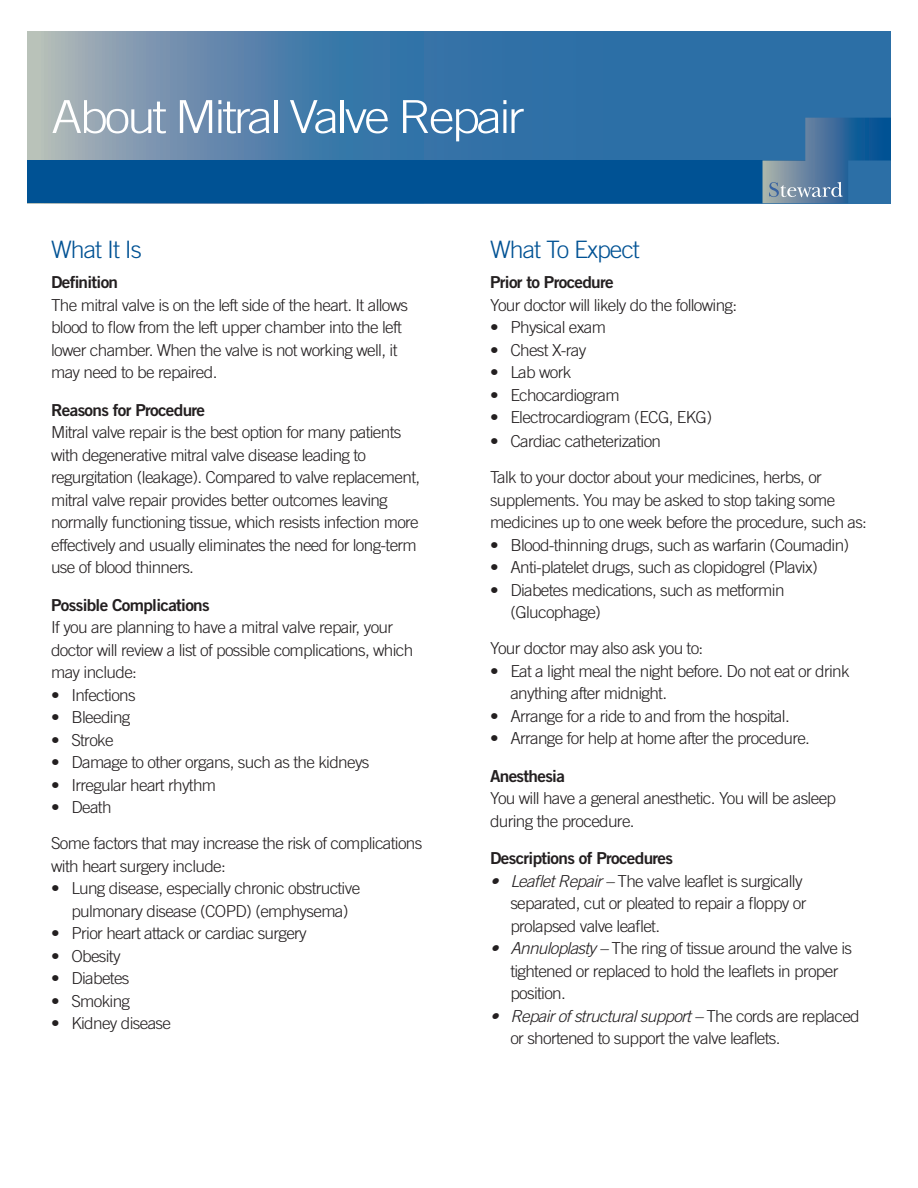
<style>
.page{position:relative;width:918px;height:1188px;background:#fff}
.page>*{position:absolute;margin:0;border:0;box-sizing:border-box;transform-origin:0 0}
.t1{font:300 45.6px "Trade Gothic LT Std";letter-spacing:-.06em;color:#fff;scale:1.12 1}
.t2{font:300 24px "Trade Gothic LT Std";letter-spacing:-.04em;color:#005294;scale:1.04 1}
.Medium_Grid_2{font:300 16.5px/22.5px "Trade Gothic LT Std";letter-spacing:-.04em;color:#231f20;scale:1.04 1}
.Medium_Grid_2-2{font:300 16.5px/22.5px "Trade Gothic LT Std";letter-spacing:-.04em;color:#231f20}
.t3{font:16.5px "Trade Gothic LT Std Bd 2";letter-spacing:-.04em;color:#231f20;scale:1.04 1}
.s1{font-style:italic}
</style>
<div class="page">
<svg style="left:27px;top:31px;width:864px;height:129px;background:#497da9"></svg>
<div style="left:27px;top:160px;width:819px;height:43px;background:#005294"></div>
<svg style="left:763px;top:118px;width:128px;height:85px;background:#4275a1"></svg>
<p class="t1" style="left:51px;top:90px;width:424px">About Mitral Valve Repair</p>
<p class="t2" style="left:51px;top:235px;width:89px">What It Is</p>
<p class="t3" style="left:51px;top:272px;width:66px">Definition</p>
<p class="Medium_Grid_2" style="left:51px;top:294px;width:345px">The mitral valve is on the left side of the heart. It allows blood to flow from the left upper chamber into the left lower chamber. When the valve is not working well, it may need to be repaired.</p>
<p class="t3" style="left:51px;top:400px;width:150px">Reasons for Procedure</p>
<p class="Medium_Grid_2" style="left:51px;top:421px;width:356px">Mitral valve repair is the best option for many patients with degenerative mitral valve disease leading to regurgitation (leakage). Compared to valve replacement, mitral valve repair provides better outcomes leaving normally functioning tissue, which resists infection more effectively and usually eliminates the need for long-term use of blood thinners.</p>
<p class="t3" style="left:51px;top:595px;width:154px">Possible Complications</p>
<p class="Medium_Grid_2" style="left:51px;top:616px;width:350px">If you are planning to have a mitral valve repair, your doctor will review a list of possible complications, which may include:</p>
<p class="Medium_Grid_2" style="left:51px;top:684px;width:83px">• Infections</p>
<p class="Medium_Grid_2" style="left:51px;top:706px;width:78px">• Bleeding</p>
<p class="Medium_Grid_2" style="left:51px;top:729px;width:62px">• Stroke</p>
<p class="Medium_Grid_2" style="left:51px;top:751px;width:308px">• Damage to other organs, such as the kidneys</p>
<p class="Medium_Grid_2" style="left:51px;top:774px;width:160px">• Irregular heart rhythm</p>
<p class="Medium_Grid_2" style="left:51px;top:796px;width:60px">• Death</p>
<p class="Medium_Grid_2" style="left:51px;top:832px;width:358px">Some factors that may increase the risk of complications with heart surgery include:</p>
<p class="Medium_Grid_2" style="left:51px;top:877px;width:299px;text-align:center">• Lung disease, especially chronic obstructive pulmonary disease (COPD) (emphysema)</p>
<p class="Medium_Grid_2" style="left:51px;top:922px;width:247px">• Prior heart attack or cardiac surgery</p>
<p class="Medium_Grid_2" style="left:51px;top:945px;width:68px">• Obesity</p>
<p class="Medium_Grid_2" style="left:51px;top:967px;width:77px">• Diabetes</p>
<p class="Medium_Grid_2" style="left:51px;top:990px;width:78px">• Smoking</p>
<p class="Medium_Grid_2" style="left:51px;top:1012px;width:117px">• Kidney disease</p>
<p class="t2" style="left:490px;top:235px;width:146px">What To Expect</p>
<p class="t3" style="left:490px;top:272px;width:120px">Prior to Procedure</p>
<p class="Medium_Grid_2" style="left:490px;top:294px;width:239px">Your doctor will likely do the following:</p>
<p class="Medium_Grid_2" style="left:490px;top:316px;width:113px">• Physical exam</p>
<p class="Medium_Grid_2" style="left:490px;top:339px;width:94px">• Chest X-ray</p>
<p class="Medium_Grid_2" style="left:490px;top:361px;width:80px">• Lab work</p>
<p class="Medium_Grid_2" style="left:490px;top:384px;width:126px">• Echocardiogram</p>
<p class="Medium_Grid_2" style="left:490px;top:406px;width:215px">• Electrocardiogram (ECG, EKG)</p>
<p class="Medium_Grid_2" style="left:490px;top:430px;width:166px">• Cardiac catheterization</p>
<p class="Medium_Grid_2-2" style="left:490px;top:466px;width:378px">Talk to your doctor about your medicines, herbs, or supplements. You may be asked to stop taking some medicines up to one week before the procedure, such as:</p>
<p class="Medium_Grid_2" style="left:490px;top:534px;width:347px">• Blood-thinning drugs, such as warfarin (Coumadin)</p>
<p class="Medium_Grid_2" style="left:490px;top:556px;width:317px">• Anti-platelet drugs, such as clopidogrel (Plavix)</p>
<p class="Medium_Grid_2" style="left:510px;top:579px;width:265px;text-indent:-20px">• Diabetes medications, such as metformin (Glucophage)</p>
<p class="Medium_Grid_2" style="left:490px;top:637px;width:207px">Your doctor may also ask you to:</p>
<p class="Medium_Grid_2" style="left:510px;top:660px;width:328px;text-indent:-20px">• Eat a light meal the night before. Do not eat or drink anything after midnight.</p>
<p class="Medium_Grid_2" style="left:490px;top:705px;width:290px">• Arrange for a ride to and from the hospital.</p>
<p class="Medium_Grid_2" style="left:490px;top:727px;width:309px">• Arrange for help at home after the procedure.</p>
<p class="t3" style="left:490px;top:766px;width:73px">Anesthesia</p>
<p class="Medium_Grid_2" style="left:490px;top:787px;width:334px">You will have a general anesthetic. You will be asleep during the procedure.</p>
<p class="t3" style="left:490px;top:848px;width:177px">Descriptions of Procedures</p>
<p class="Medium_Grid_2" style="left:510px;top:870px;width:286px;text-indent:-20px"><span class="s1">• Leaflet Repair –</span> The valve leaflet is surgically separated, cut or pleated to repair a floppy or prolapsed valve leaflet.</p>
<p class="Medium_Grid_2" style="left:510px;top:937px;width:330px;text-indent:-20px"><span class="s1">• Annuloplasty –</span> The ring of tissue around the valve is tightened or replaced to hold the leaflets in proper position.</p>
<p class="Medium_Grid_2" style="left:510px;top:1005px;width:338px;text-indent:-20px"><span class="s1">• Repair of structural support –</span> The cords are replaced or shortened to support the valve leaflets.</p>
</div>
